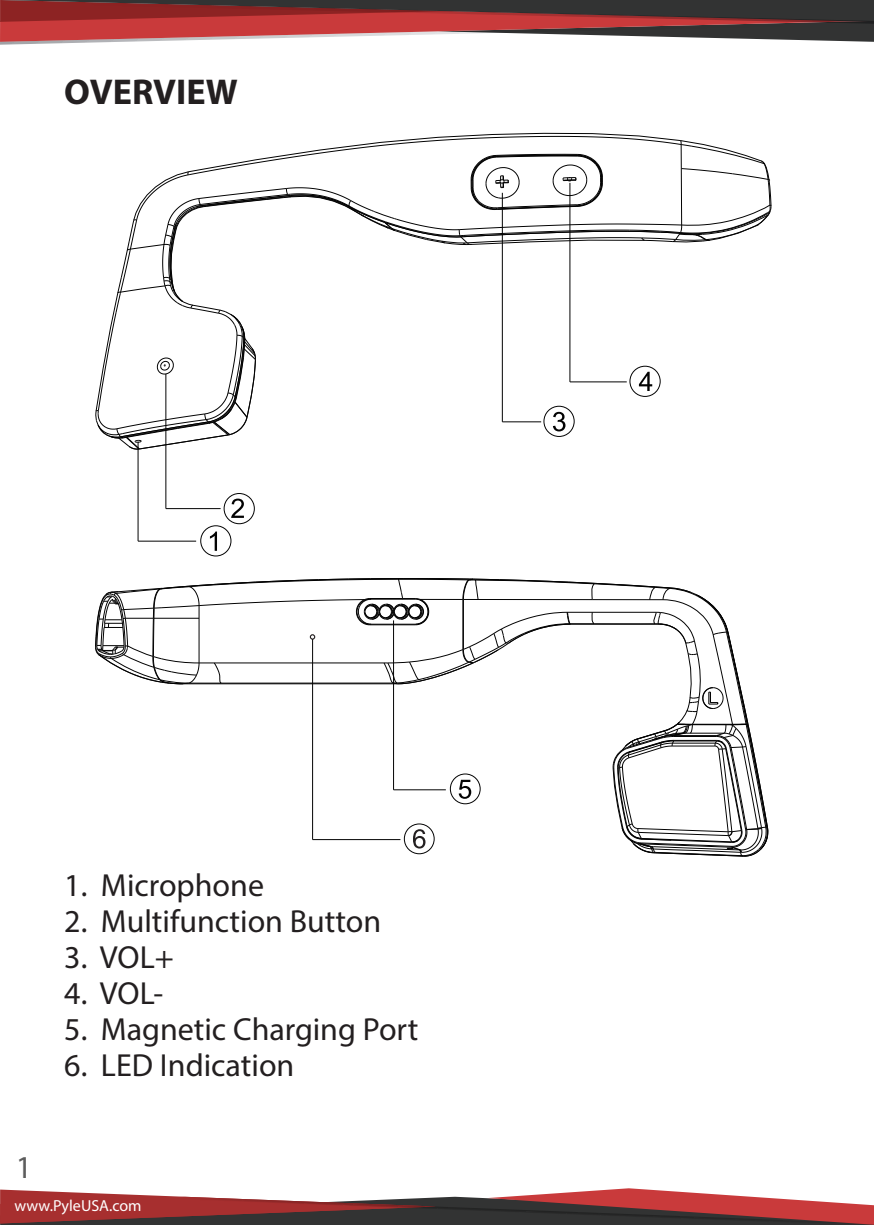
<style>
.page{position:relative;width:874px;height:1225px;background:#fff}
.page>*{position:absolute;margin:0;border:0;box-sizing:border-box;transform-origin:0 0}
.t1{font:700 36px "Myriad Pro";color:#231f20}
.t2{font:32px "Myriad Pro";color:#231f20}
.t3{font:32px "Myriad Pro";color:#5d5d5d}
.t4{font:16px "Myriad Pro";color:#fff}
</style>
<div class="page">
<svg style="left:0;top:0;width:873px;height:45px;background:#935758"></svg>
<svg style="left:0;top:1188px;width:873px;height:37px"></svg>
<hr style="left:165px;top:374px;width:1px;height:134px;background:#030303">
<hr style="left:166px;top:508px;width:54px;height:1px;background:#030303">
<hr style="left:137px;top:442px;width:2px;height:99px;background:#030303">
<hr style="left:138px;top:540px;width:58px;height:2px;background:#030303">
<svg style="left:210px;top:531px;width:7px;height:20px"></svg>
<div style="left:200px;top:525px;width:31px;height:31px;border:1px solid #030303;border-radius:50%"></div>
<div style="left:223px;top:493px;width:32px;height:31px;border:1px solid #030303;border-radius:50%"></div>
<svg style="left:231px;top:498px;width:13px;height:20px"></svg>
<svg style="left:95px;top:132px;width:676px;height:318px"></svg>
<svg style="left:95px;top:578px;width:673px;height:279px"></svg>
<p class="t1" style="left:64px;top:68px;width:175px">OVERVIEW</p>
<p class="t3" style="left:16px;top:1148px;width:18px">1</p>
<p class="t2" style="left:64px;top:865px;width:201px">1. Microphone</p>
<p class="t2" style="left:64px;top:901px;width:318px">2. Multifunction Button</p>
<p class="t2" style="left:64px;top:937px;width:111px">3. VOL+</p>
<p class="t2" style="left:64px;top:973px;width:100px">4. VOL-</p>
<p class="t2" style="left:64px;top:1009px;width:355px">5. Magnetic Charging Port</p>
<p class="t2" style="left:64px;top:1045px;width:231px">6. LED Indication</p>
<p class="t4" style="left:15px;top:1195px;width:128px">www.PyleUSA.com</p>
</div>
